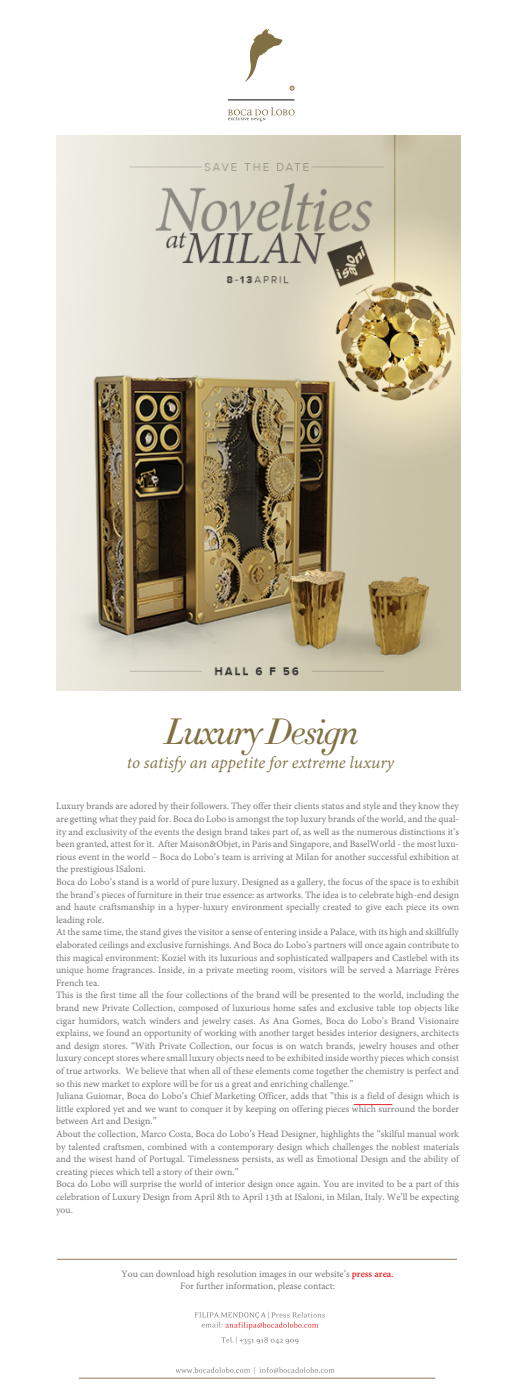
<style>
.page{position:relative;width:521px;height:1400px;background:#fff}
.page>*{position:absolute;margin:0;border:0;box-sizing:border-box;transform-origin:0 0}
.t1{font:36.05px "Didot HTF L06 Light Ital";letter-spacing:-.05em;color:#817043}
.t2{font:italic 18.38px "Adobe Devanagari";color:#817043}
.t3{font:10.5px/12.6px "Adobe Devanagari";color:#6d6e71}
.s1{font-weight:700;color:#e71f24}
</style>
<div class="page">
<svg style="left:175px;top:1367px;width:160px;height:7px"></svg>
<svg style="left:221px;top:1337px;width:77px;height:7px"></svg>
<hr style="left:79px;top:1378px;width:356px;height:1px;background:#91785b">
<svg style="left:194px;top:1312px;width:131px;height:17px"></svg>
<svg style="left:228px;top:108px;width:67px;height:13px"></svg>
<hr style="left:228px;top:100px;width:66px;height:1px;background:#040505">
<svg style="left:244px;top:28px;width:39px;height:55px"></svg>
<svg style="left:290px;top:86px;width:4px;height:4px"></svg>
<hr style="left:57px;top:1259px;width:400px;height:1px;background:#91785b">
<hr style="left:354px;top:1104px;width:38px;height:1px;background:#e71f24">
<img style="left:56px;top:136px;width:405px;height:554px">
<h1 class="t1" style="left:165px;top:708px;width:195px">Luxury Design</h1>
<h2 class="t2" style="left:127px;top:752px;width:269px">to satisfy an appetite for extreme luxury</h2>
<p class="t3" style="left:56px;top:801px;width:404px">Luxury brands are adored by their followers. They offer their clients status and style and they know they are getting what they paid for. Boca do Lobo is amongst the top luxury brands of the world, and the qual&shy;ity and exclusivity of the events the design brand takes part of, as well as the numerous distinctions it’s been granted, attest for it. After Maison&amp;Objet, in Paris and Singapore, and BaselWorld - the most luxu&shy;rious event in the world – Boca do Lobo’s team is arriving at Milan for another successful exhibition at the prestigious ISaloni.<br>Boca do Lobo’s stand is a world of pure luxury. Designed as a gallery, the focus of the space is to exhibit the brand’s pieces of furniture in their true essence: as artworks. The idea is to celebrate high-end design and haute craftsmanship in a hyper-luxury environment specially created to give each piece its own leading role.<br>At the same time, the stand gives the visitor a sense of entering inside a Palace, with its high and skillfully elaborated ceilings and exclusive furnishings. And Boca do Lobo’s partners will once again contribute to this magical environment: Koziel with its luxurious and sophisticated wallpapers and Castlebel with its unique home fragrances. Inside, in a private meeting room, visitors will be served a Marriage Frères French tea.<br>This is the first time all the four collections of the brand will be presented to the world, including the brand new Private Collection, composed of luxurious home safes and exclusive table top objects like cigar humidors, watch winders and jewelry cases. As Ana Gomes, Boca do Lobo’s Brand Visionaire explains, we found an opportunity of working with another target besides interior designers, architects and design stores. “With Private Collection, our focus is on watch brands, jewelry houses and other luxury concept stores where small luxury objects need to be exhibited inside worthy pieces which consist of true artworks. We believe that when all of these elements come together the chemistry is perfect and so this new market to explore will be for us a great and enriching challenge.”<br>Juliana Guiomar, Boca do Lobo’s Chief Marketing Officer, adds that ”this is a field of design which is little explored yet and we want to conquer it by keeping on offering pieces which surround the border between Art and Design.”<br>About the collection, Marco Costa, Boca do Lobo’s Head Designer, highlights the “skilful manual work by talented craftsmen, combined with a contemporary design which challenges the noblest materials and the wisest hand of Portugal. Timelessness persists, as well as Emotional Design and the ability of creating pieces which tell a story of their own.”<br>Boca do Lobo will surprise the world of interior design once again. You are invited to be a part of this celebration of Luxury Design from April 8th to April 13th at ISaloni, in Milan, Italy. We’ll be expecting you.</p>
<p class="t3" style="left:121px;top:1268px;width:274px;text-align:center">You can download high resolution images in our website’s <span class="s1">press area.<br></span>For further information, please contact:</p>
</div>
